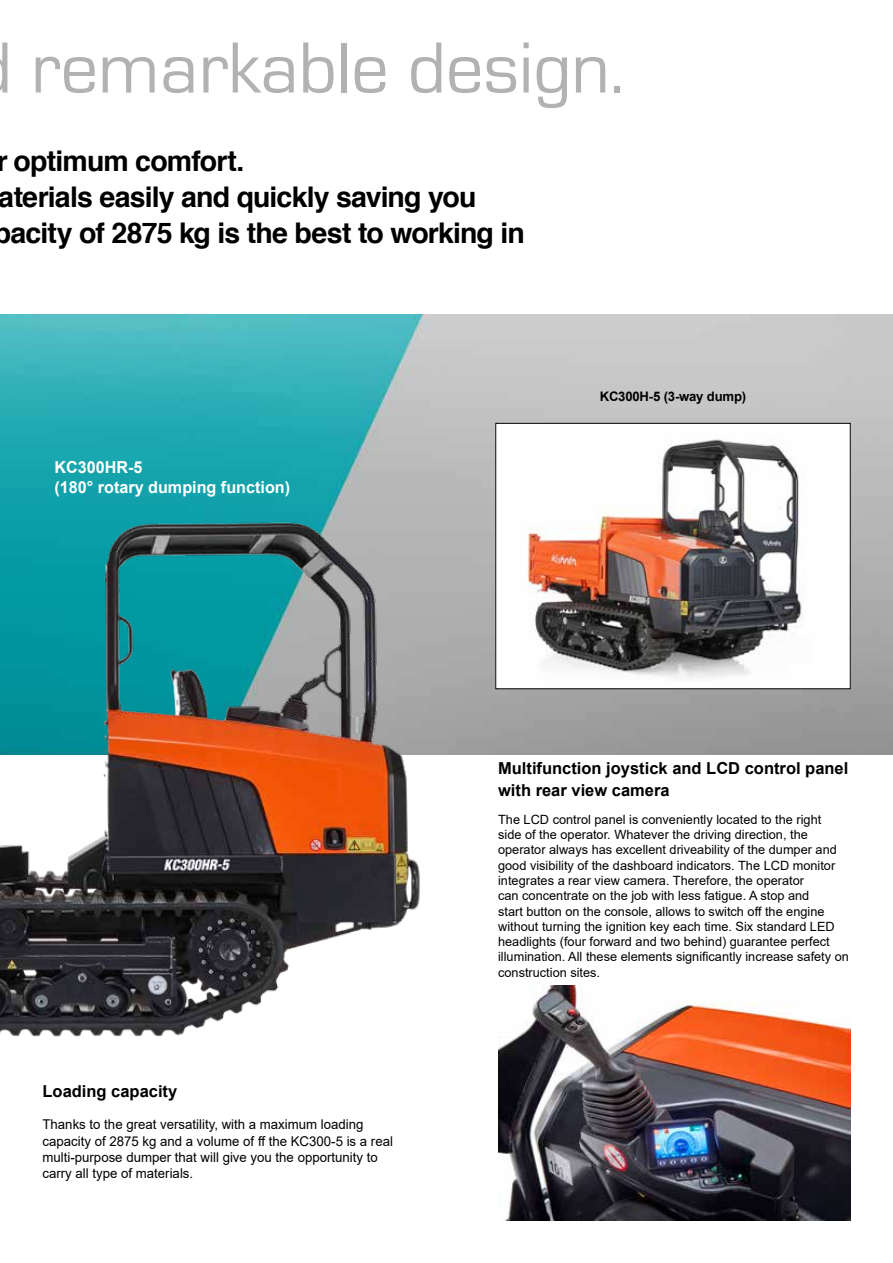
<style>
.page{position:relative;width:893px;height:1263px;background:#fff}
.page>*{position:absolute;margin:0;border:0;box-sizing:border-box;transform-origin:0 0}
.t1{font:75px "Eurostile";color:#b1b2b3}
.t2{font:700 28.5px/36px "Helvetica";letter-spacing:-.03em;color:#000}
.t3{font:700 16.5px/21.6px "Arial";color:#000}
.t4{font:700 16.5px/19.8px "Arial";color:#fff}
.t5{font:13.5px/16.2px "Arial";color:#000}
.t6{font:700 13.2px "Arial";letter-spacing:-.015em;color:#000}
.t7{font:12.75px/15.3px "Arial";color:#000}
</style>
<div class="page">
<img style="left:0;top:315px;width:893px;height:440px">
<img style="left:0;top:323px;width:446px;height:714px">
<img style="left:498px;top:985px;width:352px;height:235px">
<img style="left:497px;top:425px;width:351px;height:262px">
<h1 class="t1" style="left:31px;top:27px;width:596px">remarkable design.</h1>
<h2 class="t2" style="left:-6px;top:142px;width:533px">r optimum comfort.<br>aterials easily and quickly saving you pacity of 2875 kg is the best to working in</h2>
<p class="t4" style="left:55px;top:458px;width:237px">KC300HR-5<br>(180° rotary dumping function)</p>
<p class="t6" style="left:600px;top:387px;width:148px">KC300H-5 (3-way dump)</p>
<p class="t3" style="left:43px;top:1081px;width:136px">Loading capacity</p>
<p class="t5" style="left:43px;top:1116px;width:352px">Thanks to the great versatility, with a maximum loading capacity of 2875 kg and a volume of ff the KC300-5 is a real multi-purpose dumper that will give you the opportunity to carry all type of materials.</p>
<p class="t3" style="left:498px;top:758px;width:352px">Multifunction joystick and LCD control panel with rear view camera</p>
<p class="t7" style="left:498px;top:811px;width:352px">The LCD control panel is conveniently located to the right<br>side of the operator. Whatever the driving direction, the operator always has excellent driveability of the dumper and good visibility of the dashboard indicators. The LCD monitor integrates a rear view camera. Therefore, the operator<br>can concentrate on the job with less fatigue. A stop and<br>start button on the console, allows to switch off the engine without turning the ignition key each time. Six standard LED headlights (four forward and two behind) guarantee perfect illumination. All these elements significantly increase safety on construction sites.</p>
</div>
